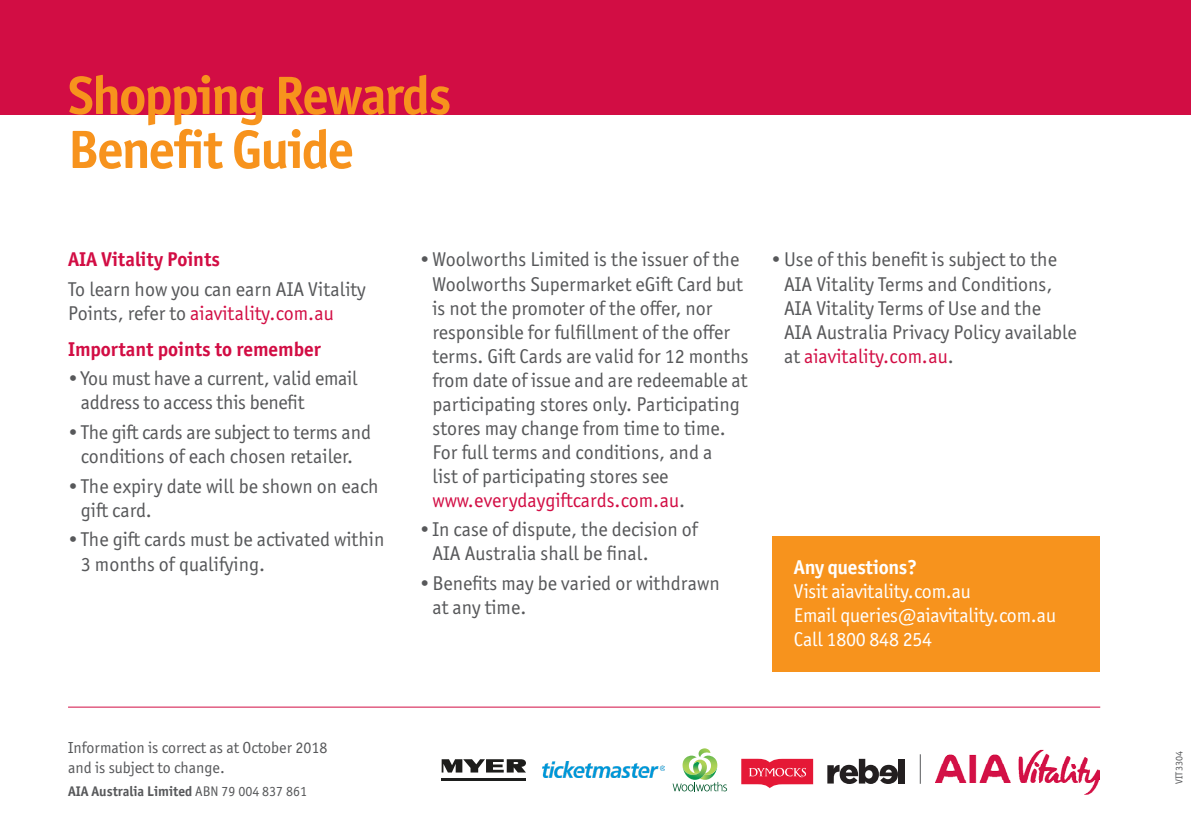
<style>
.page{position:relative;width:1191px;height:840px;background:#fff}
.page>*{position:absolute;margin:0;border:0;box-sizing:border-box;transform-origin:0 0}
.t1{font:700 54px/54px "Officina Sans ITC Pro";letter-spacing:-.035em;color:#f7931d}
.Body{font:20px/24px "Officina Sans ITC Pro";color:#57585a}
.Body-2{font:20px/24px "Officina Sans ITC Pro";letter-spacing:-.01em;color:#fff}
.Subhead{font:700 20px "Officina Sans ITC Pro";color:#d20d44}
.Body-3{font:16px/20px "Officina Sans ITC Pro";color:#57585a}
.Body-4{font:700 14px "Officina Sans ITC Pro";color:#57585a}
.t2{font:10px "Officina Sans ITC Pro";color:#57585a}
.s1{color:#d20d44}
.s2{font-weight:700}
.s3{font-weight:400}
</style>
<div class="page">
<div style="left:0;top:0;width:1191px;height:114px;background:#d20d44"></div>
<hr style="left:68px;top:706px;width:1032px;height:1px;background:#d20d44">
<img style="left:935px;top:749px;width:164px;height:45px">
<hr style="left:441px;top:778px;width:85px;height:2px;background:#1d1e1d">
<svg style="left:441px;top:759px;width:85px;height:13px"></svg>
<div style="left:898px;top:758px;width:7px;height:25px;background:#231f20"></div>
<svg style="left:827px;top:758px;width:71px;height:25px"></svg>
<svg style="left:741px;top:758px;width:72px;height:29px;background:#ea455d"></svg>
<svg style="left:672px;top:748px;width:55px;height:43px"></svg>
<hr style="left:919px;top:753px;width:1px;height:30px;background:#57585a">
<img style="left:542px;top:761px;width:122px;height:16px">
<div style="left:772px;top:536px;width:327px;height:135px;background:#f7931d"></div>
<h1 class="t1" style="left:68px;top:68px;width:385px">Shopping Rewards<br>Benefit Guide</h1>
<p class="Subhead" style="left:68px;top:247px;width:153px">AIA Vitality Points</p>
<p class="Body" style="left:68px;top:277px;width:299px">To learn how you can earn AIA Vitality<br>Points, refer to <span class="s1">aiavitality.com.au</span></p>
<p class="Subhead" style="left:68px;top:336px;width:254px">Important points to remember</p>
<p class="Body" style="left:81px;top:366px;width:278px;text-indent:-13px">• You must have a current, valid email address to access this benefit</p>
<p class="Body" style="left:68px;top:420px;width:304px;text-align:center">• The gift cards are subject to terms and conditions of each chosen retailer.</p>
<p class="Body" style="left:81px;top:473px;width:299px;text-indent:-13px">• The expiry date will be shown on each gift card.</p>
<p class="Body" style="left:81px;top:527px;width:305px;text-indent:-13px">• The gift cards must be activated within<br>3 months of qualifying.</p>
<p class="Body" style="left:432px;top:247px;width:318px;text-indent:-13px">•Woolworths Limited is the issuer of the Woolworths Supermarket eGift Card but is not the promoter of the offer, nor responsible for fulfillment of the offer terms. Gift Cards are valid for 12 months from date of issue and are redeemable at participating stores only. Participating stores may change from time to time.<br>For full terms and conditions, and a<br>list of participating stores see <span class="s1">www.everydaygiftcards.com.au</span>.</p>
<p class="Body" style="left:432px;top:517px;width:267px;text-indent:-13px">• In case of dispute, the decision of<br>AIA Australia shall be final.</p>
<p class="Body" style="left:432px;top:571px;width:289px;text-indent:-13px">•Benefits may be varied or withdrawn at any time.</p>
<p class="Body" style="left:784px;top:247px;width:294px;text-indent:-13px">•Use of this benefit is subject to the AIA Vitality Terms and Conditions, AIA Vitality Terms of Use and the<br>AIA Australia Privacy Policy available at <span class="s1">aiavitality.com.au</span>.</p>
<p class="Body-2" style="left:794px;top:554px;width:178px"><span class="s2">Any questions?<br></span>Visit aiavitality.com.au</p>
<p class="Body-2" style="left:794px;top:602px;width:263px">Email queries@aiavitality.com.au</p>
<p class="Body-2" style="left:794px;top:626px;width:140px">Call 1800 848 254</p>
<p class="Body-3" style="left:68px;top:736px;width:261px">Information is correct as at October 2018 and is subject to change.</p>
<p class="Body-4" style="left:68px;top:781px;width:241px">AIA Australia Limited <span class="s3">ABN 79 004 837 861</span></p>
<p class="t2" style="left:1173px;top:783px;width:34px;rotate:-90deg">VIT3304</p>
</div>
